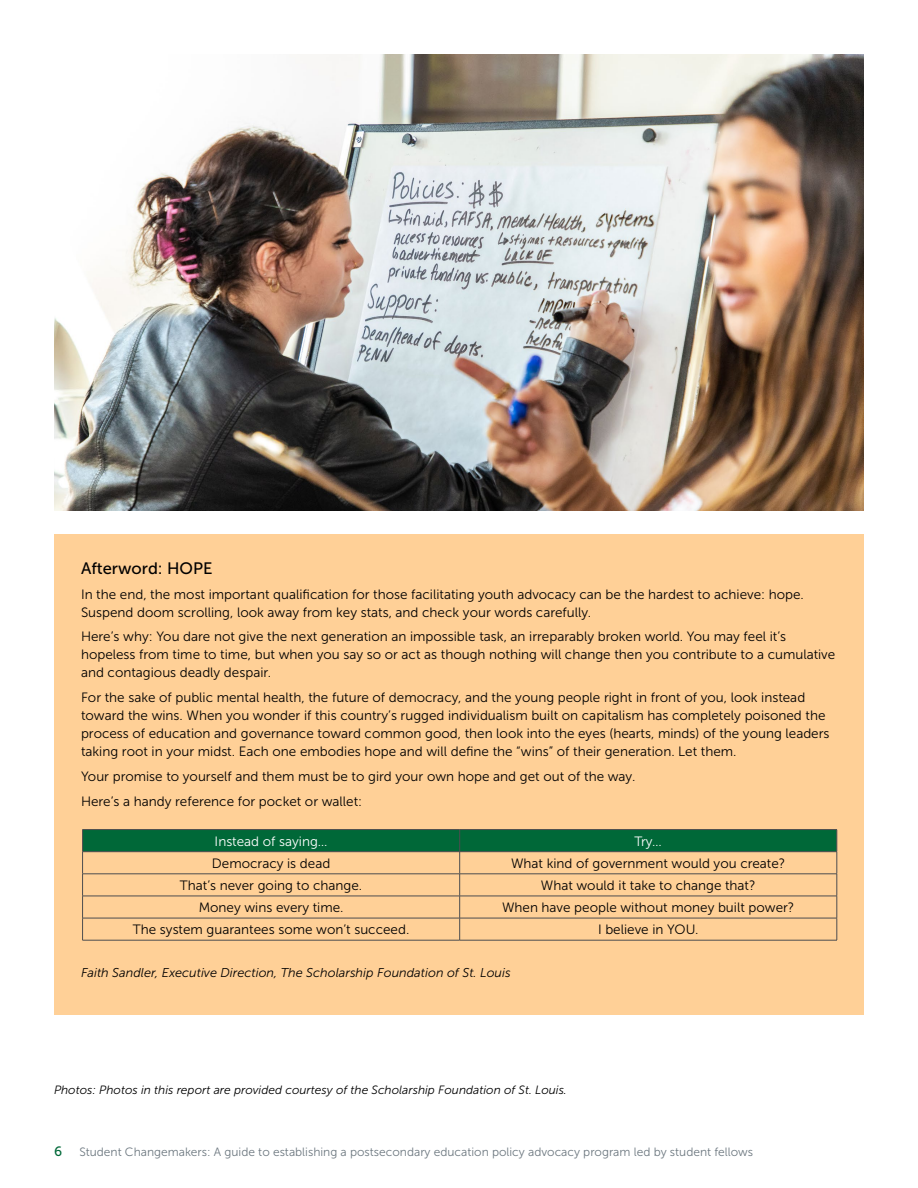
<style>
.page{position:relative;width:918px;height:1188px;background:#fff}
.page>*{position:absolute;margin:0;border:0;box-sizing:border-box;transform-origin:0 0}
.t1{font:16.5px "Museo Sans 500";color:#000}
.Body{font:13.5px/18px "Museo Sans 300";color:#000}
.Body-2{font:13.5px "Museo Sans 300";color:#fff}
.t2{font:13.5px "Museo Sans 500";color:#006838}
.Body-3{font:italic 12.75px "Museo Sans 300";color:#000}
.t3{font:12px "Museo Sans 300";color:#6d7880}
.t4{font:italic 12px "Museo Sans 300";color:#000}
</style>
<div class="page">
<div style="left:54px;top:535px;width:810px;height:480px;background:#ffd097"></div>
<hr style="left:82px;top:940px;width:378px;height:1px;background:#4d4d4f">
<hr style="left:460px;top:940px;width:377px;height:1px;background:#4d4d4f">
<hr style="left:82px;top:829px;width:378px;height:1px;background:#4d4d4f">
<hr style="left:460px;top:829px;width:377px;height:1px;background:#4d4d4f">
<svg style="left:82px;top:830px;width:756px;height:110px"></svg>
<hr style="left:82px;top:851px;width:378px;height:1px;background:#4d4d4f">
<hr style="left:460px;top:851px;width:377px;height:1px;background:#4d4d4f">
<img style="left:54px;top:54px;width:810px;height:457px">
<h1 class="t1" style="left:81px;top:559px;width:133px">Afterword: HOPE</h1>
<p class="Body" style="left:81px;top:585px;width:724px">In the end, the most important qualification for those facilitating youth advocacy can be the hardest to achieve: hope.<br>Suspend doom scrolling, look away from key stats, and check your words carefully.</p>
<p class="Body" style="left:81px;top:628px;width:756px">Here’s why: You dare not give the next generation an impossible task, an irreparably broken world. You may feel it’s hopeless from time to time, but when you say so or act as though nothing will change then you contribute to a cumulative and contagious deadly despair.</p>
<p class="Body" style="left:81px;top:689px;width:750px">For the sake of public mental health, the future of democracy, and the young people right in front of you, look instead toward the wins. When you wonder if this country’s rugged individualism built on capitalism has completely poisoned the process of education and governance toward common good, then look into the eyes (hearts, minds) of the young leaders taking root in your midst. Each one embodies hope and will define the “wins” of their generation. Let them.</p>
<p class="Body" style="left:81px;top:767px;width:556px">Your promise to yourself and them must be to gird your own hope and get out of the way.</p>
<p class="Body" style="left:81px;top:792px;width:283px">Here’s a handy reference for pocket or wallet:</p>
<p class="Body-2" style="left:215px;top:834px;width:114px">Instead of saying…</p>
<p class="Body-2" style="left:635px;top:834px;width:29px">Try…</p>
<p class="Body" style="left:212px;top:854px;width:120px">Democracy is dead</p>
<p class="Body" style="left:511px;top:854px;width:276px">What kind of government would you create?</p>
<p class="Body" style="left:180px;top:876px;width:184px">That’s never going to change.</p>
<p class="Body" style="left:541px;top:876px;width:216px">What would it take to change that?</p>
<p class="Body" style="left:199px;top:899px;width:146px">Money wins every time.</p>
<p class="Body" style="left:502px;top:899px;width:294px">When have people without money built power?</p>
<p class="Body" style="left:133px;top:921px;width:278px">The system guarantees some won’t succeed.</p>
<p class="Body" style="left:598px;top:921px;width:102px">I believe in YOU.</p>
<p class="Body-3" style="left:81px;top:966px;width:431px">Faith Sandler, Executive Direction, The Scholarship Foundation of St. Louis</p>
<p class="t4" style="left:54px;top:1084px;width:514px">Photos: Photos in this report are provided courtesy of the Scholarship Foundation of St. Louis.</p>
<p class="t2" style="left:54px;top:1144px;width:10px">6</p>
<p class="t3" style="left:79px;top:1145px;width:675px">Student Changemakers: A guide to establishing a postsecondary education policy advocacy program led by student fellows</p>
</div>
